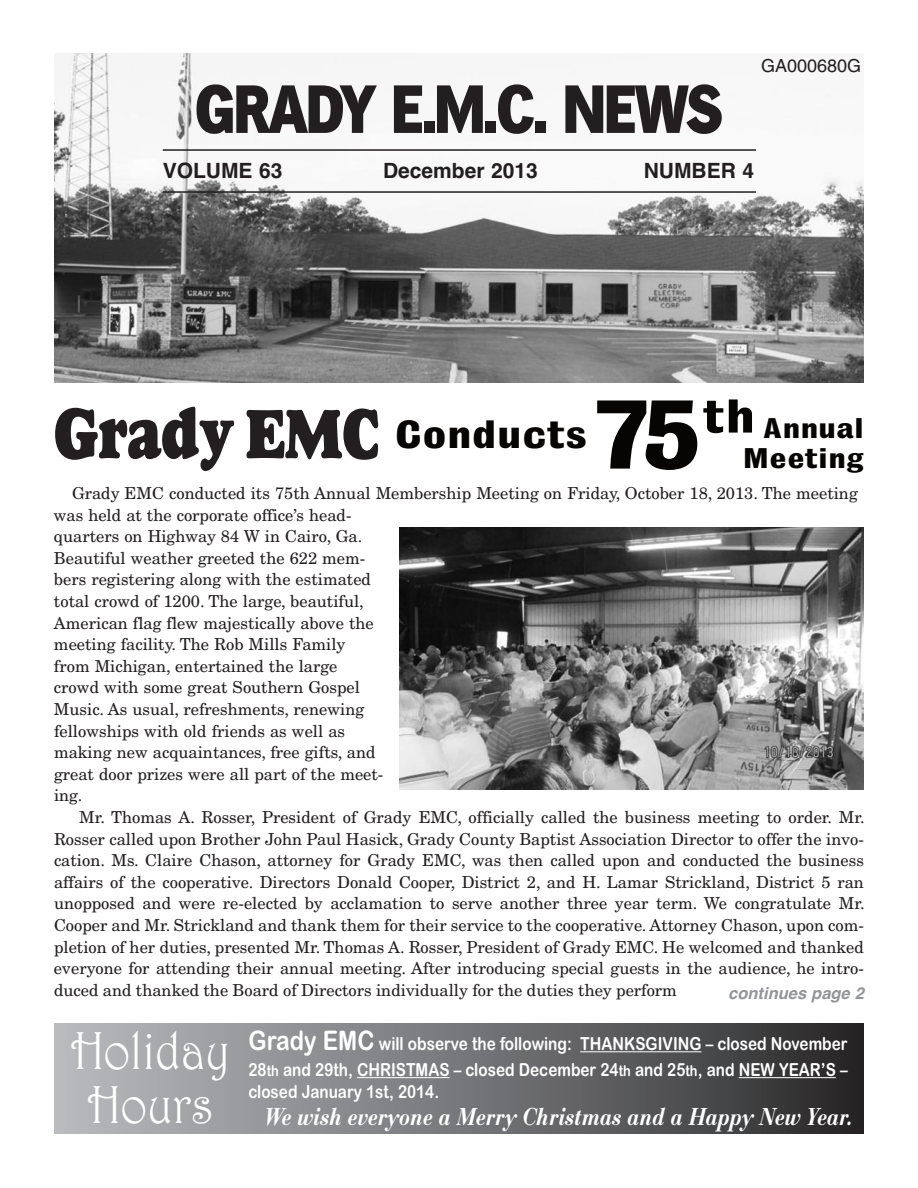
<style>
.page{position:relative;width:918px;height:1188px;background:#fff}
.page>*{position:absolute;margin:0;border:0;box-sizing:border-box;transform-origin:0 0}
.t1{font:700 92.55px "Headline";color:#070504;scale:1.25 1}
.t2{font:72px "Goudy Hea P";color:#231f20;scale:.8 1}
.t3{font:66px "Nantun";letter-spacing:-.01em;color:#231f20;scale:.85 1}
.t4{font:54px/54px "Harrington";color:#fff;text-align:center;scale:.85 1}
.t5{font:700 27px/30px "Headline";color:#070504;text-align:right;scale:1.25 1}
.t6{font:italic 600 25.5px "Bauer Bodoni T";color:#fff;scale:.85 1}
.t7{font:700 21px "Helvetica";color:#231f20}
.t8{font:18px/25.8px "Arial Rounded MT Bold";color:#fff;scale:.85 1}
.t9{font:18px "Helvetica";color:#231f20}
.t10{font:16.5px/21.6px "New Century Schlbk";color:#231f20}
.t11{font:italic 700 16.5px "Helvetica";color:#939598}
.s1{font-family:"Headline";font-weight:700;font-size:37.5px;color:#070504}
.s2{font-size:27px}
.s3{font-size:15px}
</style>
<div class="page">
<img style="left:54px;top:53px;width:810px;height:329px">
<hr style="left:163px;top:149px;width:593px;height:2px;background:#231f20">
<hr style="left:163px;top:191px;width:593px;height:2px;background:#231f20">
<img style="left:399px;top:528px;width:465px;height:261px">
<div style="left:54px;top:1023px;width:810px;height:111px;background:linear-gradient(to right,#bcbec2,#2c2b2c)"></div>
<hr style="left:580px;top:1051px;width:122px;height:1px;background:#fff">
<hr style="left:357px;top:1077px;width:93px;height:1px;background:#fff">
<hr style="left:739px;top:1077px;width:97px;height:1px;background:#fff">
<h3 class="t3" style="left:195px;top:72px;width:622px">GRADY E.M.C. NEWS</h3>
<p class="t7" style="left:163px;top:158px;width:121px">VOLUME 63</p>
<p class="t7" style="left:383px;top:158px;width:156px">December 2013</p>
<p class="t7" style="left:644px;top:158px;width:112px">NUMBER 4</p>
<p class="t9" style="left:761px;top:59px;width:101px">GA000680G</p>
<h1 class="t1" style="left:591px;top:400px;width:133px">75<sup>th</sup></h1>
<h2 class="t2" style="left:54px;top:391px;width:668px">Grady EMC <span class="s1">Conducts</span></h2>
<h3 class="t5" style="left:743px;top:416px;width:98px">Annual<br>Meeting</h3>
<p class="t10" style="left:54px;top:484px;width:805px;text-indent:18px">Grady EMC conducted its 75th Annual Membership Meeting on Friday, October 18, 2013. The meeting was held at the corporate office’s head-<br>quarters on Highway 84 W in Cairo, Ga.<br>Beautiful weather greeted the 622 mem-<br>bers registering along with the estimated<br>total crowd of 1200. The large, beautiful,<br>American flag flew majestically above the<br>meeting facility. The Rob Mills Family<br>from Michigan, entertained the large<br>crowd with some great Southern Gospel<br>Music. As usual, refreshments, renewing<br>fellowships with old friends as well as<br>making new acquaintances, free gifts, and<br>great door prizes were all part of the meet-<br>ing.</p>
<p class="t10" style="left:54px;top:808px;width:812px;text-align:justify;text-indent:25px">Mr. Thomas A. Rosser, President of Grady EMC, officially called the business meeting to order. Mr.<br>Rosser called upon Brother John Paul Hasick, Grady County Baptist Association Director to offer the invo&shy;cation. Ms. Claire Chason, attorney for Grady EMC, was then called upon and conducted the business affairs of the cooperative. Directors Donald Cooper, District 2, and H. Lamar Strickland, District 5 ran unopposed and were re-elected by acclamation to serve another three year term. We congratulate Mr.<br>Cooper and Mr. Strickland and thank them for their service to the cooperative. Attorney Chason, upon com&shy;pletion of her duties, presented Mr. Thomas A. Rosser, President of Grady EMC. He welcomed and thanked everyone for attending their annual meeting. After introducing special guests in the audience, he intro&shy;duced and thanked the Board of Directors individually for the duties they perform</p>
<p class="t11" style="left:728px;top:984px;width:137px">continues page 2</p>
<h3 class="t4" style="left:71px;top:1024px;width:189px">Holiday<br>Hours</h3>
<p class="t8" style="left:249px;top:1031px;width:707px"><span class="s2">Grady EMC</span> will observe the following: ThanksGivinG – closed november<br>28<span class="s3">th</span> and 29th, ChrisTMas – closed December 24<span class="s3">th</span> and 25<span class="s3">th</span>, and nEw YEar’s –</p>
<p class="t8" style="left:249px;top:1079px;width:226px">closed January 1st, 2014.</p>
<h3 class="t6" style="left:264px;top:1101px;width:694px">We wish everyone a Merry Christmas and a Happy New Year.</h3>
</div>
